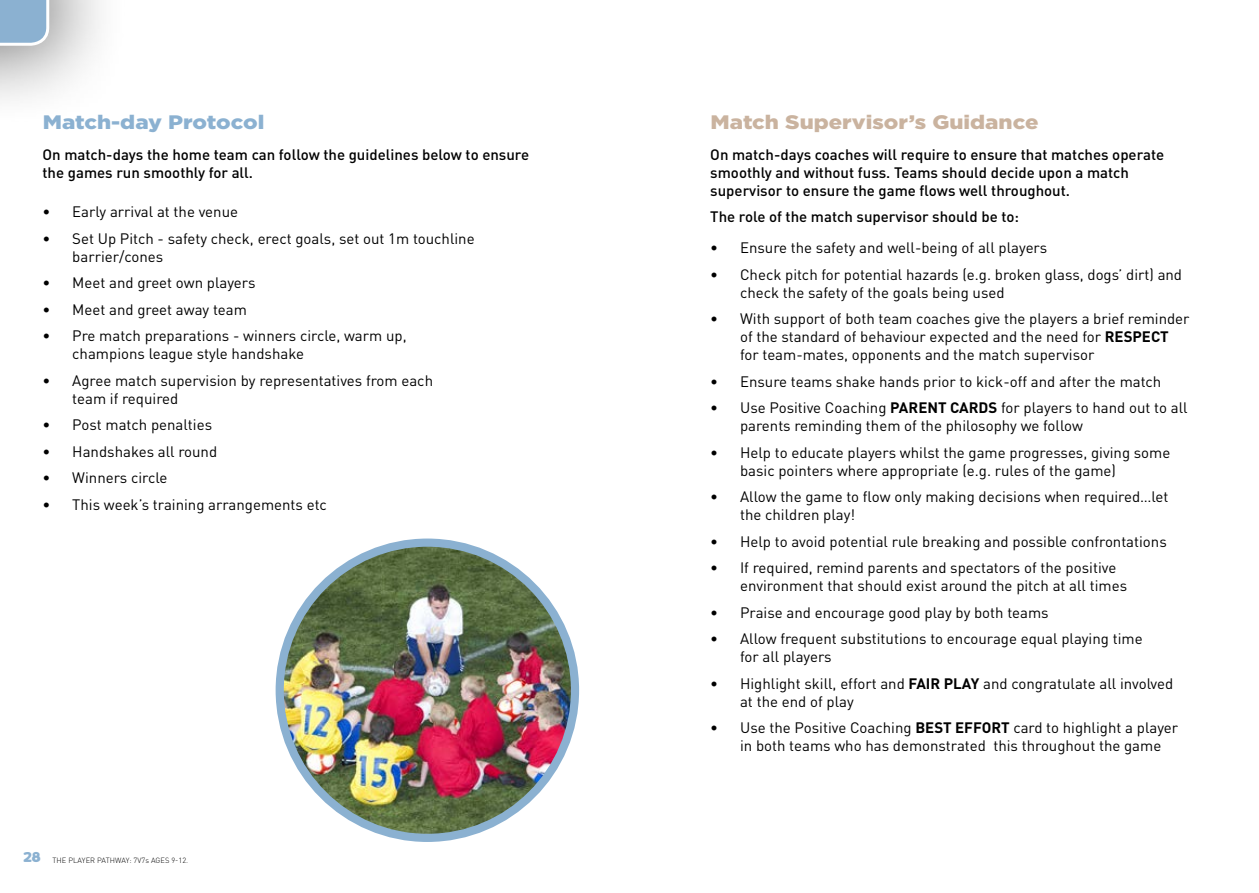
<style>
.page{position:relative;width:1259px;height:893px;background:#fff}
.page>*{position:absolute;margin:0;border:0;box-sizing:border-box;transform-origin:0 0}
.t1{font:900 19.5px "Gotham";color:#cab39f;scale:1.14 1}
.t2{font:900 19.5px "Gotham";letter-spacing:-.005em;color:#8bb1d1;scale:1.14 1}
.t3{font:15px/18px "DIN Pro";color:#000}
.t4{font:500 15px/18px "DIN Pro";color:#000}
.t5{font:14.7px "Insaniburger";color:#8bb1d1;scale:1.14 1}
.t6{font:300 7.5px "DIN Pro";letter-spacing:.005em;color:#000}
.s1{font-weight:700}
</style>
<div class="page">
<img style="left:280px;top:543px;width:295px;height:295px;border-radius:148px">
<div style="left:276px;top:538px;width:303px;height:304px;border:8px solid #8bb1d1;border-radius:50%"></div>
<div style="left:0;top:0;width:131px;height:128px;background:#000;opacity:.5"></div>
<svg style="left:0;top:0;width:49px;height:46px;background:#99bad5"></svg>
<h1 class="t2" style="left:43px;top:109px;width:196px">Match-day Protocol</h1>
<h1 class="t1" style="left:710px;top:109px;width:289px">Match Supervisor’s Guidance</h1>
<p class="t4" style="left:43px;top:145px;width:488px">On match-days the home team can follow the guidelines below to ensure the games run smoothly for all.</p>
<p class="t3" style="left:43px;top:202px;width:197px">• Early arrival at the venue</p>
<p class="t3" style="left:72px;top:229px;width:404px;text-indent:-30px">• Set Up Pitch - safety check, erect goals, set out 1m touchline barrier/cones</p>
<p class="t3" style="left:43px;top:273px;width:214px">• Meet and greet own players</p>
<p class="t3" style="left:43px;top:300px;width:206px">• Meet and greet away team</p>
<p class="t3" style="left:72px;top:326px;width:336px;text-indent:-30px">• Pre match preparations - winners circle, warm up, champions league style handshake</p>
<p class="t3" style="left:72px;top:371px;width:362px;text-indent:-30px">• Agree match supervision by representatives from each team if required</p>
<p class="t3" style="left:43px;top:415px;width:171px">• Post match penalties</p>
<p class="t3" style="left:43px;top:442px;width:176px">• Handshakes all round</p>
<p class="t3" style="left:43px;top:468px;width:126px">• Winners circle</p>
<p class="t3" style="left:43px;top:495px;width:286px">• This week’s training arrangements etc</p>
<p class="t4" style="left:710px;top:145px;width:455px">On match-days coaches will require to ensure that matches operate smoothly and without fuss. Teams should decide upon a match supervisor to ensure the game flows well throughout.</p>
<p class="t4" style="left:710px;top:207px;width:310px">The role of the match supervisor should be to:</p>
<p class="t3" style="left:710px;top:238px;width:338px">• Ensure the safety and well-being of all players</p>
<p class="t3" style="left:740px;top:265px;width:443px;text-indent:-30px">• Check pitch for potential hazards (e.g. broken glass, dogs’ dirt) and check the safety of the goals being used</p>
<p class="t3" style="left:740px;top:309px;width:451px;text-indent:-30px">• With support of both team coaches give the players a brief reminder of the standard of behaviour expected and the need for <span class="s1">RESPECT </span>for team-mates, opponents and the match supervisor</p>
<p class="t3" style="left:710px;top:372px;width:452px">• Ensure teams shake hands prior to kick-off and after the match</p>
<p class="t3" style="left:740px;top:398px;width:449px;text-indent:-30px">• Use Positive Coaching <span class="s1">PARENT CARDS</span> for players to hand out to all parents reminding them of the philosophy we follow</p>
<p class="t3" style="left:740px;top:443px;width:432px;text-indent:-30px">• Help to educate players whilst the game progresses, giving some basic pointers where appropriate (e.g. rules of the game)</p>
<p class="t3" style="left:740px;top:487px;width:430px;text-indent:-30px">• Allow the game to flow only making decisions when required…let the children play!</p>
<p class="t3" style="left:710px;top:532px;width:458px">• Help to avoid potential rule breaking and possible confrontations</p>
<p class="t3" style="left:740px;top:558px;width:388px;text-indent:-30px">• If required, remind parents and spectators of the positive environment that should exist around the pitch at all times</p>
<p class="t3" style="left:710px;top:603px;width:340px">• Praise and encourage good play by both teams</p>
<p class="t3" style="left:740px;top:629px;width:404px;text-indent:-30px">• Allow frequent substitutions to encourage equal playing time for all players</p>
<p class="t3" style="left:740px;top:674px;width:435px;text-indent:-30px">• Highlight skill, effort and <span class="s1">FAIR PLAY</span> and congratulate all involved at the end of play</p>
<p class="t3" style="left:740px;top:718px;width:439px;text-indent:-30px">• Use the Positive Coaching <span class="s1">BEST EFFORT</span> card to highlight a player in both teams who has demonstrated this throughout the game</p>
<p class="t5" style="left:23px;top:849px;width:17px">28</p>
<p class="t6" style="left:52px;top:855px;width:137px">THE PLAYER PATHWAY: 7V7s AGES 9-12.</p>
</div>
